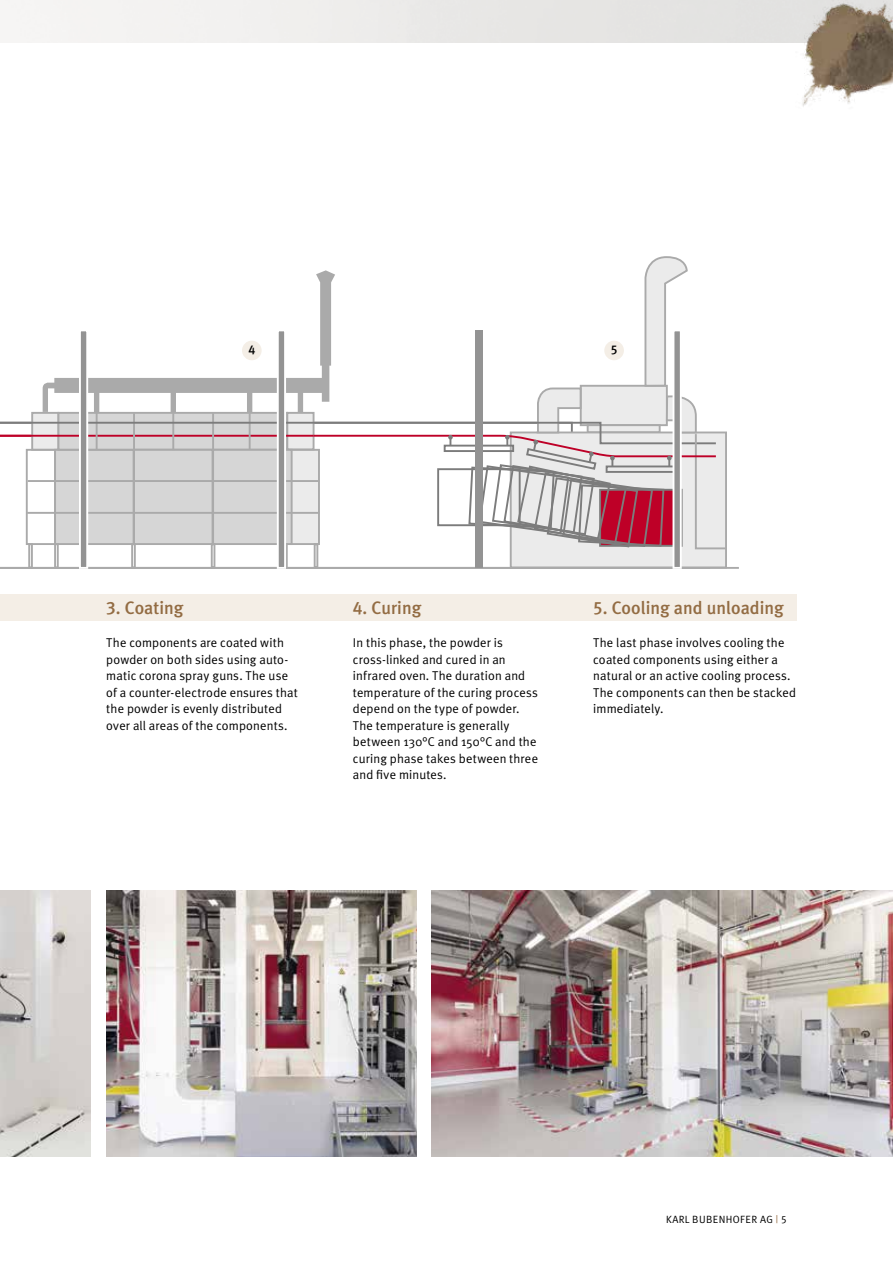
<style>
.page{position:relative;width:893px;height:1263px;background:#fff}
.page>*{position:absolute;margin:0;border:0;box-sizing:border-box;transform-origin:0 0}
.t1{font:500 18px "Meta Plus";color:#936c43}
.t2{font:12.75px/16.5px "Meta Plus Normal";letter-spacing:.01em;color:#000}
.t3{font:12.75px "Meta Plus Medium Caps";color:#000}
.t4{font:10.5px "Meta Plus Normal";letter-spacing:.04em;color:#000}
.s1{font-family:"Meta Plus Medium Caps";font-weight:400}
.s2{color:#936c43}
.s3{font-family:"Meta Plus Normal Caps"}
</style>
<div class="page">
<div style="left:0;top:595px;width:796px;height:26px;background:#f4eee6"></div>
<img style="left:0;top:891px;width:90px;height:266px">
<div style="left:28px;top:543px;width:5px;height:25px;border:2px solid #aaa"></div>
<div style="left:314px;top:543px;width:4px;height:25px;border:2px solid #aaa"></div>
<div style="left:131px;top:543px;width:5px;height:25px;border:2px solid #aaa"></div>
<div style="left:54px;top:543px;width:5px;height:25px;border:2px solid #aaa"></div>
<div style="left:211px;top:543px;width:4px;height:25px;border:2px solid #aaa"></div>
<div style="left:283px;top:543px;width:5px;height:25px;border:2px solid #aaa"></div>
<div style="left:511px;top:432px;width:215px;height:135px;background:#ebebeb"></div>
<svg style="left:0;top:256px;width:727px;height:294px"></svg>
<hr style="left:0;top:567px;width:739px;height:2px;background:#aaa">
<div style="left:80px;top:330px;width:7px;height:238px;background:#939393"></div>
<div style="left:79px;top:329px;width:9px;height:240px;border:2px solid #fff"></div>
<div style="left:278px;top:330px;width:7px;height:238px;background:#939393"></div>
<div style="left:277px;top:329px;width:9px;height:240px;border:2px solid #fff"></div>
<div style="left:476px;top:330px;width:7px;height:238px;background:#939393"></div>
<div style="left:673px;top:330px;width:8px;height:238px;background:#939393"></div>
<div style="left:672px;top:329px;width:10px;height:240px;border:2px solid #fff"></div>
<div style="left:242px;top:341px;width:20px;height:19px;background:#f4eee6;border-radius:50%"></div>
<div style="left:604px;top:341px;width:20px;height:19px;background:#f4eee6;border-radius:50%"></div>
<img style="left:432px;top:891px;width:461px;height:266px">
<img style="left:106px;top:891px;width:311px;height:266px">
<img style="left:779px;top:0;width:114px;height:107px">
<p class="t3" style="left:248px;top:343px;width:8px">4</p>
<p class="t3" style="left:611px;top:343px;width:8px">5</p>
<h1 class="t1" style="left:106px;top:597px;width:79px"><span class="s1">3.</span> Coating</h1>
<p class="t2" style="left:106px;top:634px;width:193px">The components are coated with powder on both sides using auto&shy;matic corona spray guns. The use of a counter-electrode ensures that the powder is evenly distributed over all areas of the components.</p>
<h1 class="t1" style="left:353px;top:597px;width:70px"><span class="s1">4.</span> Curing</h1>
<p class="t2" style="left:353px;top:634px;width:187px">In this phase, the powder is cross-linked and cured in an infrared oven. The duration and temperature of the curing process depend on the type of powder.<br>The temperature is generally between 130°C and 150°C and the curing phase takes between three and five minutes.</p>
<h1 class="t1" style="left:593px;top:597px;width:192px"><span class="s1">5.</span> Cooling and unloading</h1>
<p class="t2" style="left:593px;top:634px;width:204px">The last phase involves cooling the coated components using either a natural or an active cooling process.<br>The components can then be stacked immediately.</p>
<p class="t4" style="left:666px;top:1213px;width:122px">KARL BUBENHOFER AG <span class="s2">|</span> <span class="s3">5</span></p>
</div>
